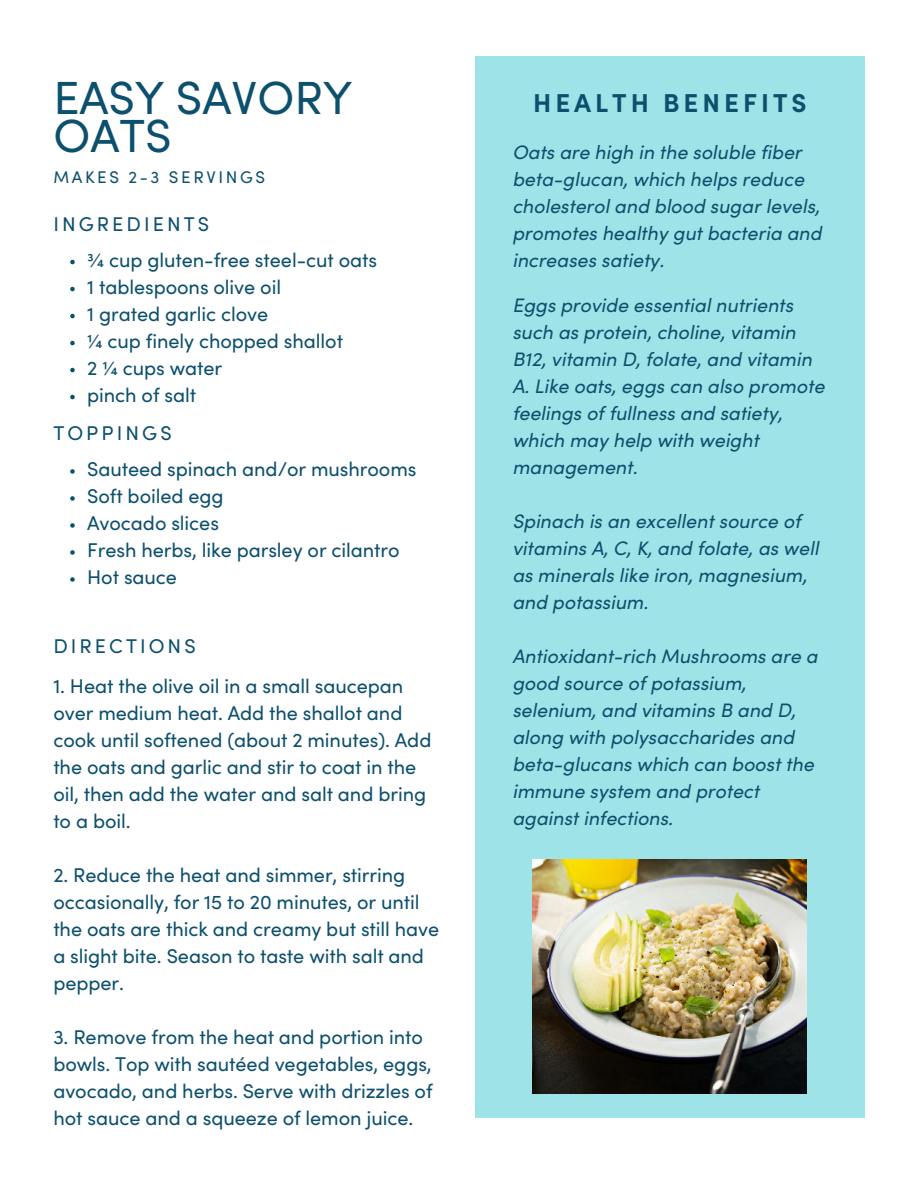
<style>
.page{position:relative;width:918px;height:1188px;background:#fff}
.page>*{position:absolute;margin:0;border:0;box-sizing:border-box;transform-origin:0 0}
.t1{font:46.5px/38.2px "Sofia Pro";color:#0d506d}
.t2{font:700 25.95px "Sofia Pro";letter-spacing:.155em;color:#0d506d}
.t3{font:19.95px/27px "Sofia Pro";letter-spacing:-.005em;color:#0d506d}
.t4{font:19.95px "Sofia Pro";letter-spacing:.155em;color:#0d506d}
.t5{font:italic 19.5px/27px "Sofia Pro";color:#0d506d}
.t6{font:16.95px "Sofia Pro";letter-spacing:.155em;color:#0d506d}
</style>
<div class="page">
<div style="left:475px;top:56px;width:390px;height:1061px;background:#9de3e7"></div>
<img style="left:532px;top:860px;width:275px;height:234px">
<svg style="left:70px;top:260px;width:5px;height:4px"></svg>
<svg style="left:70px;top:287px;width:5px;height:4px"></svg>
<svg style="left:70px;top:314px;width:5px;height:4px"></svg>
<svg style="left:70px;top:341px;width:5px;height:4px"></svg>
<svg style="left:70px;top:368px;width:5px;height:4px"></svg>
<svg style="left:70px;top:395px;width:5px;height:4px"></svg>
<svg style="left:70px;top:469px;width:5px;height:5px"></svg>
<svg style="left:70px;top:496px;width:5px;height:5px"></svg>
<svg style="left:70px;top:523px;width:5px;height:5px"></svg>
<svg style="left:70px;top:550px;width:5px;height:5px"></svg>
<svg style="left:70px;top:577px;width:5px;height:5px"></svg>
<h1 class="t1" style="left:53px;top:76px;width:300px">EASY SAVORY<br>OATS</h1>
<p class="t6" style="left:53px;top:165px;width:213px">MAKES 2-3 SERVINGS</p>
<p class="t4" style="left:53px;top:210px;width:157px">INGREDIENTS</p>
<p class="t3" style="left:87px;top:245px;width:292px">¾ cup gluten-free steel-cut oats<br>1 tablespoons olive oil<br>1 grated garlic clove<br>¼ cup finely chopped shallot<br>2 ¼ cups water<br>pinch of salt</p>
<p class="t3" style="left:87px;top:415px;width:331px;line-height:35.5px;text-indent:-34px">TOPPINGS<br>Sauteed spinach and/or mushrooms</p>
<p class="t3" style="left:87px;top:481px;width:314px">Soft boiled egg<br>Avocado slices<br>Fresh herbs, like parsley or cilantro<br>Hot sauce</p>
<p class="t4" style="left:53px;top:632px;width:144px">DIRECTIONS</p>
<p class="t3" style="left:53px;top:672px;width:380px">1. Heat the olive oil in a small saucepan over medium heat. Add the shallot and cook until softened (about 2 minutes). Add the oats and garlic and stir to coat in the oil, then add the water and salt and bring to a boil.</p>
<p class="t3" style="left:53px;top:861px;width:387px">2. Reduce the heat and simmer, stirring occasionally, for 15 to 20 minutes, or until the oats are thick and creamy but still have a slight bite. Season to taste with salt and pepper.</p>
<p class="t3" style="left:53px;top:1023px;width:381px">3. Remove from the heat and portion into bowls. Top with sautéed vegetables, eggs, avocado, and herbs. Serve with drizzles of hot sauce and a squeeze of lemon juice.</p>
<h2 class="t2" style="left:533px;top:83px;width:275px">HEALTH BENEFITS</h2>
<p class="t5" style="left:512px;top:138px;width:311px">Oats are high in the soluble fiber beta-glucan, which helps reduce cholesterol and blood sugar levels, promotes healthy gut bacteria and increases satiety.</p>
<p class="t5" style="left:512px;top:290px;width:314px">Eggs provide essential nutrients such as protein, choline, vitamin<br>B12, vitamin D, folate, and vitamin<br>A. Like oats, eggs can also promote feelings of fullness and satiety, which may help with weight management.</p>
<p class="t5" style="left:512px;top:506px;width:308px">Spinach is an excellent source of vitamins A, C, K, and folate, as well as minerals like iron, magnesium, and potassium.</p>
<p class="t5" style="left:512px;top:641px;width:307px">Antioxidant-rich Mushrooms are a good source of potassium, selenium, and vitamins B and D, along with polysaccharides and beta-glucans which can boost the immune system and protect against infections.</p>
</div>
